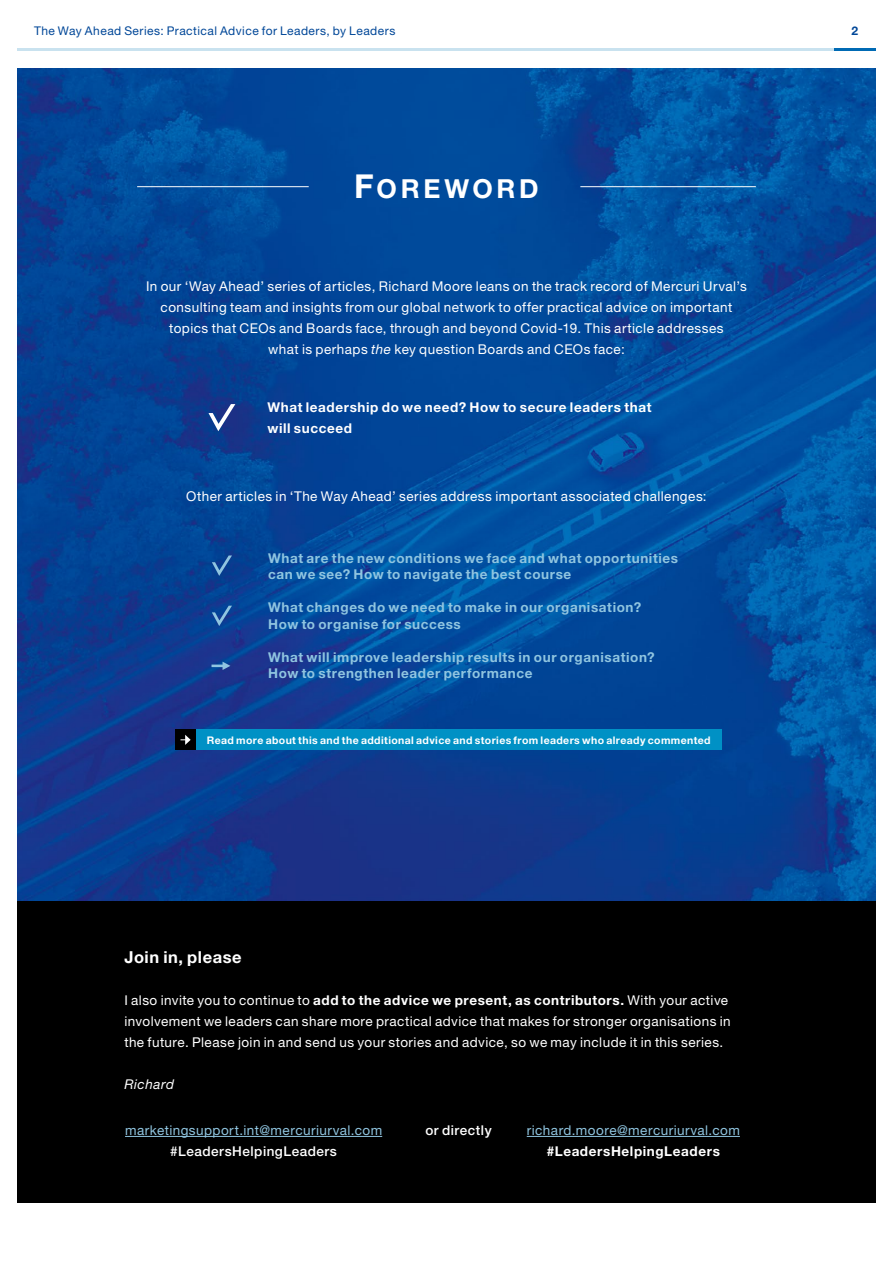
<style>
.page{position:relative;width:893px;height:1263px;background:#fff}
.page>*{position:absolute;margin:0;border:0;box-sizing:border-box;transform-origin:0 0}
.t1{font:700 26.25px "Helvetica Neue LT Std";letter-spacing:.14em;color:#fff}
.t2{font:700 16.5px "Helvetica Neue LT Std";letter-spacing:.035em;color:#fff}
.t3{font:13.5px/21px "Helvetica Neue LT Std";letter-spacing:.035em;color:#fff;text-align:center}
.t4{font:700 13.5px/16.5px "Helvetica Neue LT Std";letter-spacing:.045em;color:#90c5e0}
.t5{font:700 13.5px/21px "Helvetica Neue LT Std";letter-spacing:.045em;color:#fff}
.t6{font:13.5px "Helvetica Neue LT Std";letter-spacing:.035em;color:#90c5e0}
.t7{font:500 13.5px "Helvetica Neue LT Std";letter-spacing:.035em;color:#fff}
.t8{font:italic 13.5px "Helvetica Neue LT Std";letter-spacing:.04em;color:#fff}
.t9{font:12px "Helvetica Neue LT Std";letter-spacing:.04em;color:#004798}
.t10{font:700 12px "Helvetica Neue LT Std";color:#004798}
.t11{font:700 10.5px "Helvetica Neue LT Std";letter-spacing:.035em;color:#fff}
.s1{font-size:33px}
.s2{font-style:italic}
.s3{font-weight:700}
</style>
<div class="page">
<div style="left:17px;top:900px;width:859px;height:359px;background:#000"></div>
<img style="left:17px;top:68px;width:859px;height:832px">
<hr style="left:833px;top:49px;width:43px;height:2px;background:#006ab4">
<hr style="left:17px;top:49px;width:816px;height:2px;background:#c9e2ef">
<hr style="left:137px;top:186px;width:172px;height:1px;background:#fff">
<hr style="left:580px;top:186px;width:176px;height:1px;background:#fff">
<hr style="left:527px;top:1136px;width:213px;height:1px;background:#90c5e0">
<hr style="left:125px;top:1136px;width:257px;height:1px;background:#90c5e0">
<svg style="left:212px;top:555px;width:20px;height:21px"></svg>
<svg style="left:212px;top:606px;width:20px;height:20px"></svg>
<svg style="left:211px;top:662px;width:19px;height:8px"></svg>
<div style="left:196px;top:730px;width:526px;height:20px;background:#0091c5"></div>
<div style="left:176px;top:730px;width:20px;height:20px;background:#000"></div>
<svg style="left:180px;top:735px;width:11px;height:10px"></svg>
<svg style="left:208px;top:404px;width:27px;height:27px"></svg>
<div style="left:0;top:1203px;width:893px;height:60px;background:#fff"></div>
<p class="t9" style="left:34px;top:24px;width:363px">The Way Ahead Series: Practical Advice for Leaders, by Leaders</p>
<p class="t10" style="left:851px;top:23px;width:8px">2</p>
<h1 class="t1" style="left:354px;top:173px;width:186px"><span class="s1">F</span>OREWORD</h1>
<p class="t3" style="left:146px;top:276px;width:602px">In our ‘Way Ahead’ series of articles, Richard Moore leans on the track record of Mercuri Urval’s consulting team and insights from our global network to offer practical advice on important topics that CEOs and Boards face, through and beyond Covid-19. This article addresses<br>what is perhaps <span class="s2">the</span> key question Boards and CEOs face:</p>
<p class="t5" style="left:267px;top:396px;width:386px">What leadership do we need? How to secure leaders that will succeed</p>
<p class="t3" style="left:186px;top:486px;width:522px">Other articles in ‘The Way Ahead’ series address important associated challenges:</p>
<p class="t4" style="left:268px;top:549px;width:411px">What are the new conditions we face and what opportunities can we see? How to navigate the best course</p>
<p class="t4" style="left:268px;top:599px;width:375px">What changes do we need to make in our organisation?<br>How to organise for success</p>
<p class="t4" style="left:268px;top:648px;width:388px">What will improve leadership results in our organisation?<br>How to strengthen leader performance</p>
<p class="t11" style="left:207px;top:733px;width:505px">Read more about this and the additional advice and stories from leaders who already commented</p>
<p class="t2" style="left:124px;top:947px;width:119px">Join in, please</p>
<p class="t3" style="left:124px;top:990px;width:608px;text-align:left">I also invite you to continue to <span class="s3">add to the advice we present, as contributors.</span> With your active involvement we leaders can share more practical advice that makes for stronger organisations in the future. Please join in and send us your stories and advice, so we may include it in this series.</p>
<p class="t8" style="left:124px;top:1076px;width:51px">Richard</p>
<p class="t6" style="left:125px;top:1122px;width:259px">marketingsupport.int@mercuriurval.com</p>
<p class="t7" style="left:170px;top:1143px;width:168px">#LeadersHelpingLeaders</p>
<p class="t7" style="left:425px;top:1122px;width:68px">or directly</p>
<p class="t6" style="left:527px;top:1122px;width:215px">richard.moore@mercuriurval.com</p>
<p class="t5" style="left:547px;top:1140px;width:175px">#LeadersHelpingLeaders</p>
</div>
